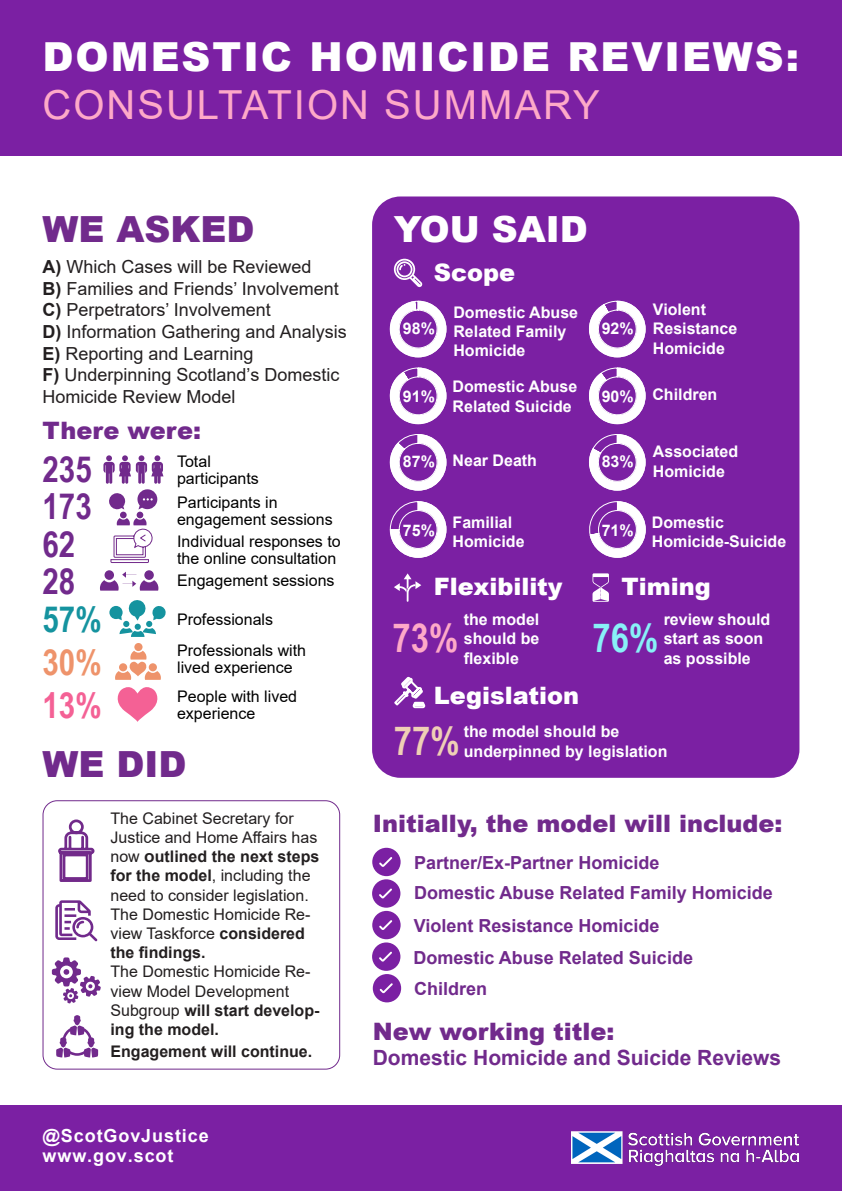
<style>
.page{position:relative;width:842px;height:1191px;background:#fff}
.page>*{position:absolute;margin:0;border:0;box-sizing:border-box;transform-origin:0 0}
.t1{font:900 40px/48px "Arial";letter-spacing:.05em;color:#fff}
.t2{font:700 40px "Arial Narrow";color:#fea9c8}
.t3{font:700 40px "Arial Narrow";color:#88f1f7}
.t4{font:700 40px "Arial Narrow";color:#efcfb5}
.t5{font:900 36px "Arial";color:#712a8c}
.t6{font:700 36px "Arial Narrow";color:#712a8c}
.t7{font:900 36px "Arial";color:#fff}
.t8{font:700 36px "Arial Narrow";color:#f46195}
.t9{font:700 36px "Arial Narrow";color:#15939f}
.t10{font:700 36px "Arial Narrow";color:#ee936b}
.t11{font:900 24px "Arial";color:#712a8c}
.t12{font:900 24px "Arial";color:#fff}
.t13{font:700 21px "Arial";color:#712a8c}
.t14{font:18px/21.6px "Arial";color:#231f20}
.t15{font:700 18px "Arial";color:#712a8c}
.t16{font:700 18px "Arial";letter-spacing:.05em;color:#fff}
.t17{font:700 16px "Arial";color:#fff}
.t18{font:16px/19.2px "Arial";color:#231f20}
.t19{font:16px "Arial";color:#000}
.t20{font:700 16px "Arial";color:#231f20}
.s1{font-weight:400;color:#fea9c8}
.s2{font-weight:700}
</style>
<div class="page">
<div style="left:0;top:0;width:842px;height:156px;background:#7b20a3"></div>
<div style="left:372px;top:196px;width:427px;height:582px;background:#7b20a3;border-radius:28px"></div>
<div style="left:372px;top:847px;width:29px;height:29px;background:#7b20a3;border-radius:50%"></div>
<svg style="left:379px;top:857px;width:13px;height:10px"></svg>
<div style="left:0;top:1106px;width:842px;height:85px;background:#7b20a3"></div>
<img style="left:571px;top:1131px;width:227px;height:34px">
<div style="left:372px;top:879px;width:28px;height:28px;background:#7b20a3;border-radius:50%"></div>
<svg style="left:379px;top:888px;width:13px;height:10px"></svg>
<div style="left:372px;top:911px;width:29px;height:28px;background:#7b20a3;border-radius:50%"></div>
<svg style="left:379px;top:920px;width:13px;height:10px"></svg>
<div style="left:372px;top:942px;width:28px;height:28px;background:#7b20a3;border-radius:50%"></div>
<svg style="left:379px;top:951px;width:13px;height:10px"></svg>
<div style="left:373px;top:974px;width:28px;height:28px;background:#7b20a3;border-radius:50%"></div>
<svg style="left:380px;top:983px;width:13px;height:10px"></svg>
<svg style="left:394px;top:573px;width:27px;height:29px"></svg>
<div style="left:43px;top:800px;width:297px;height:269px;border:1px solid #712a8c;border-radius:14px"></div>
<svg style="left:592px;top:573px;width:17px;height:29px"></svg>
<svg style="left:56px;top:1015px;width:42px;height:42px"></svg>
<svg style="left:55px;top:900px;width:42px;height:41px"></svg>
<svg style="left:394px;top:259px;width:28px;height:28px"></svg>
<svg style="left:52px;top:957px;width:49px;height:46px"></svg>
<svg style="left:58px;top:819px;width:37px;height:63px"></svg>
<svg style="left:394px;top:676px;width:32px;height:33px"></svg>
<svg style="left:100px;top:570px;width:58px;height:20px"></svg>
<svg style="left:103px;top:455px;width:60px;height:108px"></svg>
<svg style="left:109px;top:600px;width:57px;height:37px"></svg>
<svg style="left:115px;top:643px;width:46px;height:79px"></svg>
<svg style="left:589px;top:300px;width:57px;height:58px"></svg>
<svg style="left:389px;top:300px;width:58px;height:58px"></svg>
<svg style="left:389px;top:367px;width:58px;height:58px"></svg>
<svg style="left:589px;top:367px;width:57px;height:58px"></svg>
<svg style="left:389px;top:434px;width:58px;height:57px"></svg>
<svg style="left:589px;top:434px;width:57px;height:57px"></svg>
<svg style="left:389px;top:501px;width:58px;height:57px"></svg>
<svg style="left:589px;top:501px;width:57px;height:57px"></svg>
<p class="t1" style="left:43px;top:32px;width:758px">DOMESTIC HOMICIDE REVIEWS:<br><span class="s1">CONSULTATION SUMMARY</span></p>
<p class="t5" style="left:43px;top:203px;width:213px">WE ASKED</p>
<p class="t7" style="left:394px;top:203px;width:195px">YOU SAID</p>
<p class="t14" style="left:43px;top:256px;width:271px"><span class="s2">A)</span> Which Cases will be Reviewed</p>
<p class="t14" style="left:43px;top:277px;width:298px"><span class="s2">B)</span> Families and Friends’ Involvement</p>
<p class="t14" style="left:43px;top:299px;width:230px"><span class="s2">C)</span> Perpetrators’ Involvement</p>
<p class="t14" style="left:43px;top:321px;width:306px"><span class="s2">D)</span> Information Gathering and Analysis</p>
<p class="t14" style="left:43px;top:342px;width:213px"><span class="s2">E)</span> Reporting and Learning</p>
<p class="t14" style="left:43px;top:364px;width:298px"><span class="s2">F)</span> Underpinning Scotland’s Domestic<br>Homicide Review Model</p>
<p class="t11" style="left:43px;top:413px;width:160px">There were:</p>
<p class="t6" style="left:43px;top:441px;width:51px">235</p>
<p class="t19" style="left:177px;top:450px;width:35px">Total</p>
<p class="t19" style="left:177px;top:467px;width:83px">participants</p>
<p class="t6" style="left:43px;top:479px;width:51px">173</p>
<p class="t19" style="left:177px;top:491px;width:102px">Participants in</p>
<p class="t19" style="left:177px;top:508px;width:157px">engagement sessions</p>
<p class="t6" style="left:43px;top:517px;width:34px">62</p>
<p class="t19" style="left:177px;top:530px;width:165px">Individual responses to</p>
<p class="t19" style="left:177px;top:547px;width:161px">the online consultation</p>
<p class="t6" style="left:43px;top:554px;width:34px">28</p>
<p class="t19" style="left:177px;top:569px;width:159px">Engagement sessions</p>
<p class="t9" style="left:43px;top:592px;width:61px">57%</p>
<p class="t19" style="left:177px;top:608px;width:98px">Professionals</p>
<p class="t19" style="left:177px;top:640px;width:130px">Professionals with</p>
<p class="t10" style="left:43px;top:634px;width:61px">30%</p>
<p class="t19" style="left:177px;top:657px;width:117px">lived experience</p>
<p class="t8" style="left:43px;top:678px;width:61px">13%</p>
<p class="t19" style="left:177px;top:685px;width:122px">People with lived</p>
<p class="t19" style="left:177px;top:702px;width:80px">experience</p>
<p class="t5" style="left:43px;top:737px;width:145px">WE DID</p>
<p class="t18" style="left:110px;top:808px;width:210px">The Cabinet Secretary for<br>Justice and Home Affairs has now <span class="s2">Outlined the next steps for the model</span>, including the need to consider legislation.</p>
<p class="t18" style="left:110px;top:904px;width:202px">The Domestic Homicide Re&shy;view Taskforce <span class="s2">considered the findings.</span></p>
<p class="t18" style="left:110px;top:962px;width:210px">The Domestic Homicide Re&shy;view Model Development<br>Subgroup <span class="s2">will start develop&shy;ing the model.</span></p>
<p class="t20" style="left:110px;top:1039px;width:203px">Engagement will continue.</p>
<p class="t16" style="left:43px;top:1123px;width:168px">@ScotGovJustice</p>
<p class="t16" style="left:43px;top:1143px;width:132px">www.gov.scot</p>
<p class="t12" style="left:434px;top:255px;width:83px">Scope</p>
<p class="t17" style="left:403px;top:317px;width:34px">98%</p>
<p class="t17" style="left:453px;top:301px;width:126px">Domestic Abuse</p>
<p class="t17" style="left:453px;top:320px;width:114px">Related Family</p>
<p class="t17" style="left:453px;top:339px;width:74px">Homicide</p>
<p class="t17" style="left:602px;top:317px;width:34px">92%</p>
<p class="t17" style="left:653px;top:298px;width:55px">Violent</p>
<p class="t17" style="left:653px;top:317px;width:86px">Resistance</p>
<p class="t17" style="left:653px;top:337px;width:74px">Homicide</p>
<p class="t17" style="left:453px;top:375px;width:126px">Domestic Abuse</p>
<p class="t17" style="left:453px;top:395px;width:121px">Related Suicide</p>
<p class="t17" style="left:403px;top:385px;width:34px">91%</p>
<p class="t17" style="left:602px;top:385px;width:34px">90%</p>
<p class="t17" style="left:652px;top:383px;width:66px">Children</p>
<p class="t17" style="left:453px;top:449px;width:86px">Near Death</p>
<p class="t17" style="left:403px;top:450px;width:34px">87%</p>
<p class="t17" style="left:602px;top:450px;width:34px">83%</p>
<p class="t17" style="left:453px;top:511px;width:61px">Familial</p>
<p class="t17" style="left:453px;top:530px;width:74px">Homicide</p>
<p class="t17" style="left:403px;top:519px;width:34px">75%</p>
<p class="t17" style="left:602px;top:519px;width:34px">71%</p>
<p class="t17" style="left:653px;top:440px;width:87px">Associated</p>
<p class="t17" style="left:653px;top:459px;width:74px">Homicide</p>
<p class="t17" style="left:652px;top:511px;width:74px">Domestic</p>
<p class="t17" style="left:652px;top:530px;width:136px">Homicide-Suicide</p>
<p class="t12" style="left:434px;top:569px;width:130px">Flexibility</p>
<p class="t12" style="left:621px;top:569px;width:91px">Timing</p>
<p class="t17" style="left:464px;top:608px;width:77px">the model</p>
<p class="t17" style="left:464px;top:627px;width:77px">should be</p>
<p class="t17" style="left:464px;top:646px;width:57px">flexible</p>
<p class="t17" style="left:664px;top:608px;width:108px">review should</p>
<p class="t17" style="left:664px;top:627px;width:101px">start as soon</p>
<p class="t17" style="left:664px;top:646px;width:89px">as possible</p>
<p class="t2" style="left:393px;top:608px;width:67px">73%</p>
<p class="t3" style="left:592px;top:608px;width:67px">76%</p>
<p class="t12" style="left:434px;top:678px;width:147px">Legislation</p>
<p class="t4" style="left:394px;top:710px;width:67px">77%</p>
<p class="t17" style="left:464px;top:720px;width:157px">the model should be</p>
<p class="t17" style="left:464px;top:739px;width:205px">underpinned by legislation</p>
<p class="t11" style="left:373px;top:805px;width:411px">Initially, the model will include:</p>
<p class="t15" style="left:414px;top:849px;width:247px">Partner/Ex-Partner Homicide</p>
<p class="t15" style="left:414px;top:879px;width:360px">Domestic Abuse Related Family Homicide</p>
<p class="t15" style="left:414px;top:913px;width:247px">Violent Resistance Homicide</p>
<p class="t15" style="left:414px;top:944px;width:281px">Domestic Abuse Related Suicide</p>
<p class="t15" style="left:414px;top:976px;width:75px">Children</p>
<p class="t11" style="left:373px;top:1014px;width:243px">New working title:</p>
<p class="t13" style="left:373px;top:1043px;width:410px">Domestic Homicide and Suicide Reviews</p>
</div>
